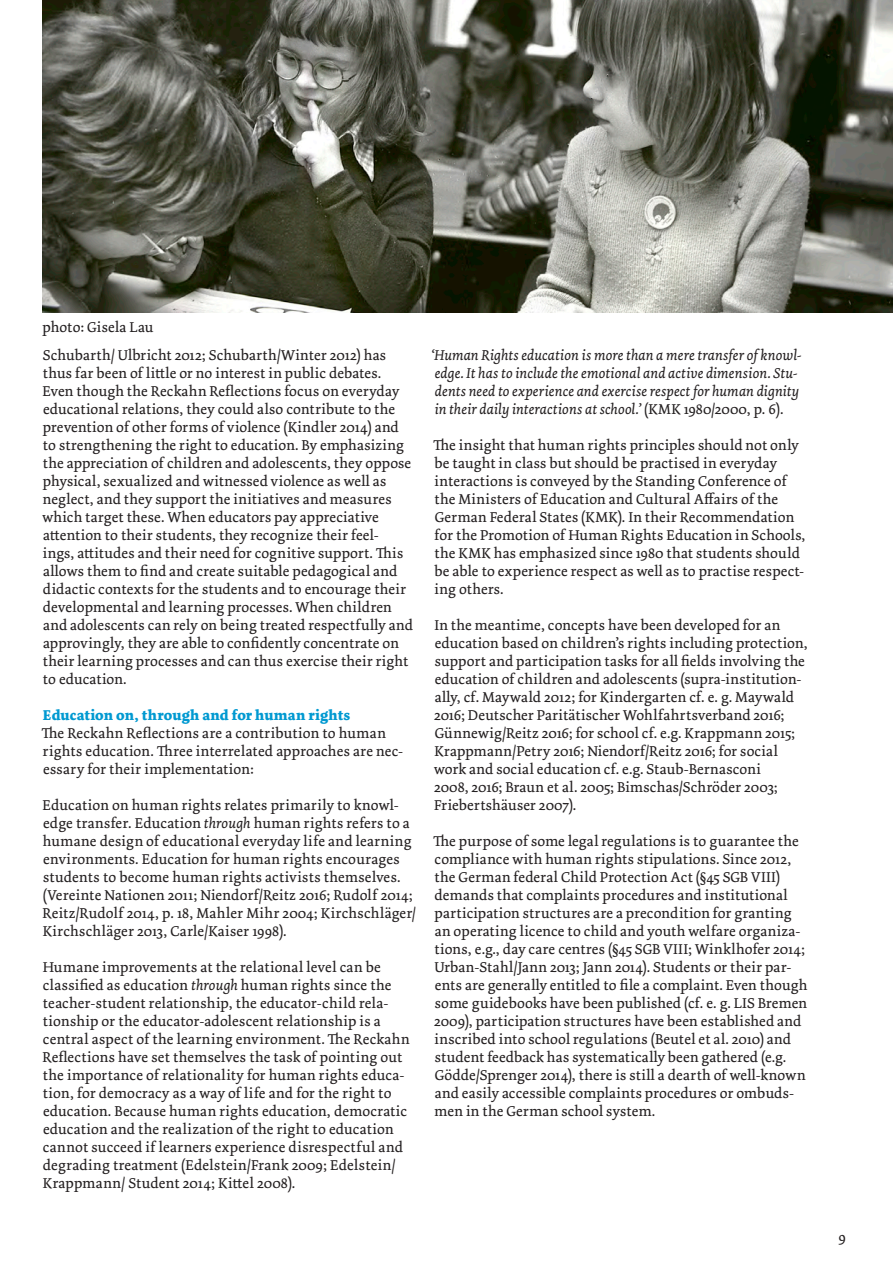
<style>
.page{position:relative;width:893px;height:1263px;background:#fff}
.page>*{position:absolute;margin:0;border:0;box-sizing:border-box;transform-origin:0 0}
.Fließtext{font:15px/18px "Dolly Pro";letter-spacing:.01em;color:#231f20}
.Fließtext-2{font:italic 15px/18px "Dolly Pro";letter-spacing:.01em;color:#231f20}
.Fließtext-3{font:700 15px "Dolly Pro";letter-spacing:.015em;color:#0099d1}
.Fließtext_ohne{font:15px "Dolly Pro";letter-spacing:.01em;color:#231f20}
.s1{font-style:italic}
.s2{font-style:normal}
</style>
<div class="page">
<img style="left:43px;top:0;width:850px;height:313px">
<p class="Fließtext_ohne" style="left:43px;top:318px;width:113px">photo: Gisela Lau</p>
<p class="Fließtext" style="left:43px;top:346px;width:345px">Schubarth/ Ulbricht 2012; Schubarth/Winter 2012) has thus far been of little or no interest in public debates.</p>
<p class="Fließtext" style="left:43px;top:382px;width:372px">Even though the Reckahn Reflections focus on everyday educational relations, they could also contribute to the prevention of other forms of violence (Kindler 2014) and to strengthening the right to education. By emphasizing the appreciation of children and adolescents, they oppose physical, sexualized and witnessed violence as well as neglect, and they support the initiatives and measures which target these. When educators pay appreciative attention to their students, they recognize their feel&shy;ings, attitudes and their need for cognitive support. This allows them to find and create suitable pedagogical and didactic contexts for the students and to encourage their developmental and learning processes. When children and adolescents can rely on being treated respectfully and approvingly, they are able to confidently concentrate on their learning processes and can thus exercise their right to education.</p>
<p class="Fließtext-3" style="left:43px;top:705px;width:309px">Education on, through and for human rights</p>
<p class="Fließtext" style="left:42px;top:724px;width:363px">The Reckahn Reflections are a contribution to human rights education. Three interrelated approaches are nec&shy;essary for their implementation:</p>
<p class="Fließtext" style="left:43px;top:796px;width:375px">Education on human rights relates primarily to knowl&shy;edge transfer. Education <span class="s1">through</span> human rights refers to a humane design of educational everyday life and learning environments. Education for human rights encourages students to become human rights activists themselves. (Vereinte Nationen 2011; Niendorf/Reitz 2016; Rudolf 2014; Reitz/Rudolf 2014, p. 18, Mahler Mihr 2004; Kirchschläger/ Kirchschläger 2013, Carle/Kaiser 1998).</p>
<p class="Fließtext" style="left:43px;top:958px;width:369px">Humane improvements at the relational level can be classified as education <span class="s1">through</span> human rights since the teacher-student relationship, the educator-child rela&shy;tionship or the educator-adolescent relationship is a central aspect of the learning environment. The Reckahn Reflections have set themselves the task of pointing out the importance of relationality for human rights educa&shy;tion, for democracy as a way of life and for the right to education. Because human rights education, democratic education and the realization of the right to education cannot succeed if learners experience disrespectful and degrading treatment (Edelstein/Frank 2009; Edelstein/ Krappmann/ Student 2014; Kittel 2008).</p>
<p class="Fließtext-2" style="left:431px;top:346px;width:372px">‘Human Rights education is more than a mere transfer of knowl&shy;edge. It has to include the emotional and active dimension. Stu&shy;dents need to experience and exercise respect for human dignity in their daily interactions at school.’ <span class="s2">(KMK 1980/2000, p. 6).</span></p>
<p class="Fließtext" style="left:433px;top:436px;width:374px">The insight that human rights principles should not only be taught in class but should be practised in everyday interactions is conveyed by the Standing Conference of the Ministers of Education and Cultural Affairs of the German Federal States (KMK). In their Recommendation for the Promotion of Human Rights Education in Schools, the KMK has emphasized since 1980 that students should be able to experience respect as well as to practise respect&shy;ing others.</p>
<p class="Fließtext" style="left:434px;top:616px;width:375px">In the meantime, concepts have been developed for an education based on children’s rights including protection, support and participation tasks for all fields involving the education of children and adolescents (supra-institution&shy;ally, cf. Maywald 2012; for Kindergarten cf. e. g. Maywald 2016; Deutscher Paritätischer Wohlfahrtsverband 2016; Günnewig/Reitz 2016; for school cf. e.g. Krappmann 2015; Krappmann/Petry 2016; Niendorf/Reitz 2016; for social work and social education cf. e.g. Staub-Bernasconi<br>2008, 2016; Braun et al. 2005; Bimschas/Schröder 2003; Friebertshäuser 2007).</p>
<p class="Fließtext" style="left:433px;top:832px;width:375px">The purpose of some legal regulations is to guarantee the compliance with human rights stipulations. Since 2012, the German federal Child Protection Act (§45 SGB VIII) demands that complaints procedures and institutional participation structures are a precondition for granting an operating licence to child and youth welfare organiza&shy;tions, e.g., day care centres (§45 SGB VIII; Winklhofer 2014; Urban-Stahl/Jann 2013; Jann 2014). Students or their par&shy;ents are generally entitled to file a complaint. Even though some guidebooks have been published (cf. e. g. LIS Bremen 2009), participation structures have been established and inscribed into school regulations (Beutel et al. 2010) and student feedback has systematically been gathered (e.g.<br>Gödde/Sprenger 2014), there is still a dearth of well-known and easily accessible complaints procedures or ombuds&shy;men in the German school system.</p>
<p class="Fließtext" style="left:838px;top:1228px;width:9px">9</p>
</div>
